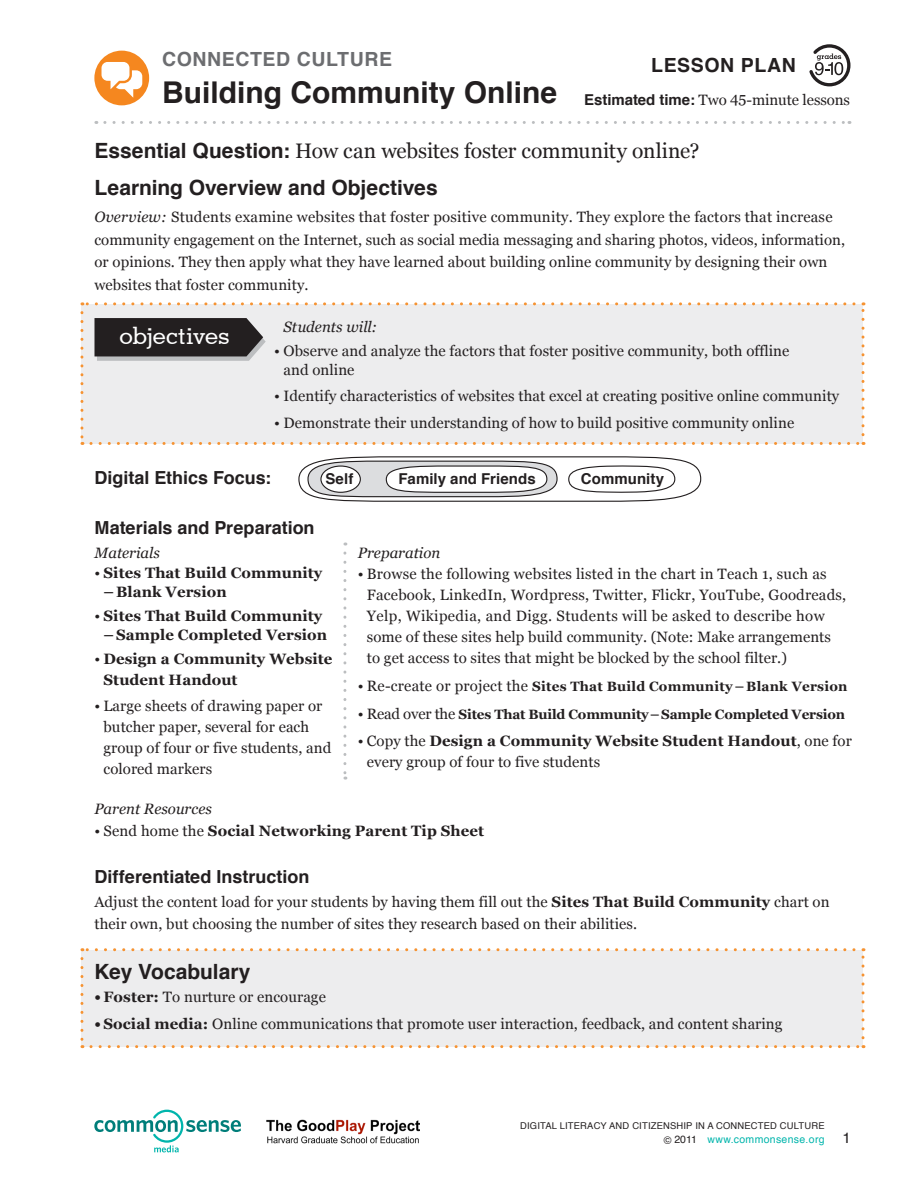
<style>
.page{position:relative;width:918px;height:1188px;background:#fff}
.page>*{position:absolute;margin:0;border:0;box-sizing:border-box;transform-origin:0 0}
.t1{font:700 30px "Helvetica";color:#231f20}
.t2{font:500 24px "Geometric Slab 703 BT";color:#fff}
.t3{font:21px "Georgia";letter-spacing:-.01em;color:#231f20}
.Header_-_in_after_gr{font:700 21px "Helvetica";color:#231f20}
.Unit_Name{font:700 19.5px "Helvetica";letter-spacing:.03em;color:#6c6d70}
.Lesson{font:700 19.5px "Helvetica";letter-spacing:.03em;color:#231f20}
.Small_Header{font:700 18px "Helvetica";color:#231f20}
.Bullet{font:15px/21px "Georgia";letter-spacing:.005em;color:#231f20}
.Text{font:15px/22.5px "Georgia";letter-spacing:.005em;color:#231f20}
.Text_Bullet_-_indent{font:15px/19.5px "Georgia";letter-spacing:.005em;color:#231f20}
.Bullet-2{font:700 15px/19.5px "Georgia";letter-spacing:.005em;color:#231f20}
.Sub-Head{font:italic 15px "Georgia";color:#231f20}
.Small_Header-2{font:700 15px "Helvetica";letter-spacing:.005em;color:#231f20}
.Objectives_--_Studen{font:italic 15px "Georgia";letter-spacing:.005em;color:#231f20}
.Page_Number{font:15px "Helvetica";color:#231f20}
.Bullet-3{font:700 13.5px "Georgia";letter-spacing:.015em;color:#231f20}
.Bullet-4{font:700 13.5px "Georgia";letter-spacing:-.015em;color:#231f20}
.t4{font:10.5px "Helvetica";letter-spacing:.03em;color:#00b5ac}
.t5{font:9.3px "Helvetica";letter-spacing:.02em;color:#231f20}
.s1{font-family:"Helvetica";font-weight:700}
.s2{font-style:italic}
.s3{font-weight:400;font-size:15px}
.s4{font-weight:700}
.s5{font-weight:400}
.s6{color:#231f20}
</style>
<div class="page">
<div style="left:94px;top:51px;width:55px;height:54px;background:#f5871f;border-radius:50%"></div>
<svg style="left:102px;top:62px;width:40px;height:36px"></svg>
<svg style="left:105px;top:121px;width:745px;height:3px"></svg>
<svg style="left:809px;top:44px;width:41px;height:42px"></svg>
<svg style="left:94px;top:1110px;width:147px;height:42px"></svg>
<img style="left:266px;top:1119px;width:154px;height:25px">
<div style="left:82px;top:304px;width:781px;height:139px;background:#ededee"></div>
<svg style="left:862px;top:302px;width:3px;height:133px"></svg>
<svg style="left:82px;top:302px;width:772px;height:3px"></svg>
<svg style="left:80px;top:313px;width:3px;height:132px"></svg>
<svg style="left:91px;top:442px;width:773px;height:3px"></svg>
<div style="left:82px;top:950px;width:781px;height:97px;background:#ededee"></div>
<svg style="left:862px;top:948px;width:3px;height:90px"></svg>
<svg style="left:82px;top:948px;width:772px;height:3px"></svg>
<svg style="left:80px;top:959px;width:3px;height:89px"></svg>
<svg style="left:91px;top:1045px;width:773px;height:3px"></svg>
<svg style="left:94px;top:318px;width:172px;height:43px;background:#3f3c3d"></svg>
<svg style="left:298px;top:456px;width:404px;height:46px"></svg>
<div style="left:321px;top:466px;width:39px;height:26px;background:#fff;border-radius:50%"></div>
<div style="left:320px;top:465px;width:41px;height:28px;border:1px solid #231f20;border-radius:50%"></div>
<svg style="left:343px;top:553px;width:3px;height:227px"></svg>
<p class="Unit_Name" style="left:162px;top:44px;width:231px">CONNECTED CULTURE</p>
<p class="t1" style="left:162px;top:68px;width:397px">Building Community Online</p>
<p class="Lesson" style="left:651px;top:49px;width:146px">LESSON PLAN</p>
<p class="Text" style="left:584px;top:89px;width:267px"><span class="s1">Estimated time:</span> Two 45-minute lessons</p>
<p class="t3" style="left:94px;top:138px;width:606px"><span class="s1">Essential Question:</span> How can websites foster community online?</p>
<p class="Header_-_in_after_gr" style="left:94px;top:171px;width:345px">Learning Overview and Objectives</p>
<p class="Text" style="left:94px;top:206px;width:752px"><span class="s2">Overview:</span> Students examine websites that foster positive community. They explore the factors that increase community engagement on the Internet, such as social media messaging and sharing photos, videos, information, or opinions. They then apply what they have learned about building online community by designing their own websites that foster community.</p>
<p class="Objectives_--_Studen" style="left:284px;top:318px;width:95px">Students will:</p>
<p class="Text_Bullet_-_indent" style="left:284px;top:341px;width:507px;text-indent:-9px">• Observe and analyze the factors that foster positive community, both offline and online</p>
<p class="Text_Bullet_-_indent" style="left:274px;top:387px;width:566px">• Identify characteristics of websites that excel at creating positive online community</p>
<p class="Text_Bullet_-_indent" style="left:274px;top:413px;width:521px">• Demonstrate their understanding of how to build positive community online</p>
<p class="Small_Header" style="left:94px;top:463px;width:178px">Digital Ethics Focus:</p>
<p class="Small_Header-2" style="left:325px;top:466px;width:30px">Self</p>
<p class="Small_Header-2" style="left:399px;top:466px;width:139px">Family and Friends</p>
<p class="Small_Header-2" style="left:581px;top:466px;width:85px">Community</p>
<p class="Small_Header" style="left:94px;top:513px;width:222px">Materials and Preparation</p>
<p class="Sub-Head" style="left:94px;top:544px;width:67px">Materials</p>
<p class="t2" style="left:120px;top:321px;width:111px">objectives</p>
<p class="Sub-Head" style="left:358px;top:544px;width:84px">Preparation</p>
<p class="Bullet" style="left:367px;top:564px;width:481px;text-indent:-9px">• Browse the following websites listed in the chart in Teach 1, such as Facebook, LinkedIn, Wordpress, Twitter, Flickr, YouTube, Goodreads, Yelp, Wikipedia, and Digg. Students will be asked to describe how some of these sites help build community. (Note: Make arrangements to get access to sites that might be blocked by the school filter.)</p>
<p class="Bullet-3" style="left:358px;top:679px;width:491px"><span class="s3">• Re-create or project the</span> Sites That Build Community – Blank Version</p>
<p class="Bullet-4" style="left:358px;top:706px;width:489px"><span class="s3">• Read over the</span> Sites That Build Community–Sample Completed Version</p>
<p class="Bullet" style="left:367px;top:731px;width:487px;text-indent:-9px">• Copy the <span class="s4">Design a Community Website Student Handout</span>, one for every group of four to five students</p>
<p class="Bullet-2" style="left:104px;top:563px;width:220px;text-indent:-9px"><span class="s5">•</span> Sites That Build Community –Blank Version</p>
<p class="Bullet-2" style="left:104px;top:606px;width:225px;text-indent:-9px"><span class="s5">•</span> Sites That Build Community –Sample Completed Version</p>
<p class="Bullet-2" style="left:104px;top:649px;width:231px;line-height:21px;text-indent:-9px"><span class="s5">•</span> Design a Community Website<br>Student Handout</p>
<p class="Bullet" style="left:104px;top:695px;width:229px;text-indent:-9px">• Large sheets of drawing paper or butcher paper, several for each group of four or five students, and colored markers</p>
<p class="Sub-Head" style="left:94px;top:800px;width:119px">Parent Resources</p>
<p class="Bullet-2" style="left:94px;top:821px;width:391px"><span class="s5">• Send home the</span> Social Networking Parent Tip Sheet</p>
<p class="Small_Header" style="left:94px;top:862px;width:216px">Differentiated Instruction</p>
<p class="Text" style="left:94px;top:891px;width:737px">Adjust the content load for your students by having them fill out the <span class="s4">Sites That Build Community</span> chart on their own, but choosing the number of sites they research based on their abilities.</p>
<p class="Header_-_in_after_gr" style="left:94px;top:954px;width:158px">Key Vocabulary</p>
<p class="Bullet" style="left:94px;top:987px;width:233px"><span class="s4">• Foster:</span> To nurture or encourage</p>
<p class="Bullet" style="left:94px;top:1014px;width:690px"><span class="s4">• Social media:</span> Online communications that promote user interaction, feedback, and content sharing</p>
<p class="t5" style="left:520px;top:1119px;width:306px">DIGITAL LITERACY AND CITIZENSHIP IN A CONNECTED CULTURE</p>
<p class="t4" style="left:664px;top:1131px;width:162px"><span class="s6">© 2011</span> www.commonsense.org</p>
<p class="Page_Number" style="left:842px;top:1126px;width:10px">1</p>
</div>
